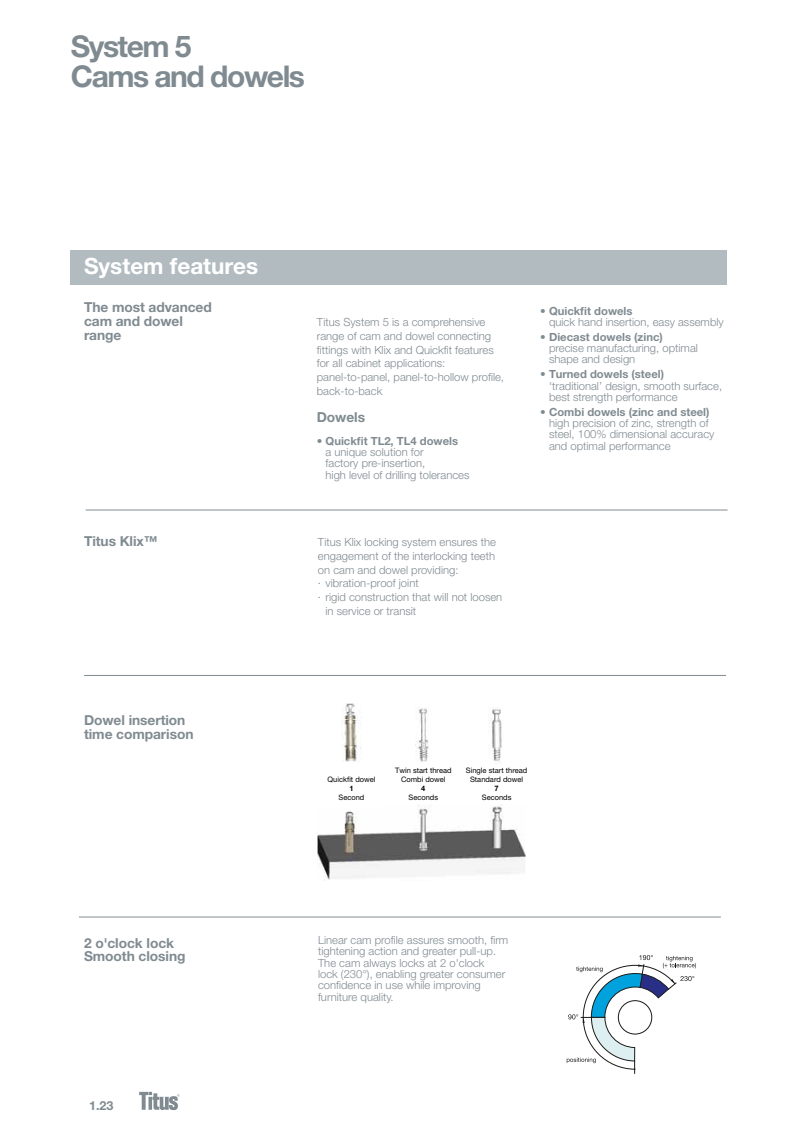
<style>
.page{position:relative;width:798px;height:1127px;background:#fff}
.page>*{position:absolute;margin:0;border:0;box-sizing:border-box;transform-origin:0 0}
.t1{font:700 30px/30px "Helvetica Neue LT Pro";letter-spacing:-.05em;color:#808b91}
.t2{font:700 22.5px "Helvetica Neue LT Pro";color:#fff}
.t3{font:700 13.75px/13.8px "Helvetica Neue LT Pro";letter-spacing:-.005em;color:#808b91}
.t4{font:700 12.5px "Helvetica Neue LT Pro";color:#808b91}
.t5{font:300 11.25px/11.2px "Helvetica Neue LT Pro";color:#808b91}
.t6{font:700 11.25px "Helvetica Neue LT Pro";color:#808b91}
.t7{font:7.5px/9px "Helvetica Neue LT Pro";color:#000;text-align:center}
.t8{font:700 7.5px "Helvetica Neue LT Pro";color:#000}
</style>
<div class="page">
<svg style="left:139px;top:1092px;width:40px;height:18px"></svg>
<div style="left:71px;top:250px;width:655px;height:35px;background:#b2bbc0"></div>
<hr style="left:86px;top:510px;width:641px;height:1px;background:#808b91">
<hr style="left:84px;top:675px;width:641px;height:1px;background:#808b91">
<hr style="left:79px;top:917px;width:641px;height:1px;background:#808b91">
<svg style="left:566px;top:955px;width:130px;height:119px"></svg>
<img style="left:318px;top:805px;width:207px;height:76px">
<img style="left:342px;top:703px;width:19px;height:59px">
<img style="left:415px;top:708px;width:14px;height:54px">
<img style="left:488px;top:709px;width:14px;height:53px">
<div style="left:322px;top:777px;width:58px;height:32px;background:#fff"></div>
<h1 class="t1" style="left:71px;top:30px;width:235px">System 5<br>Cams and dowels</h1>
<h2 class="t2" style="left:84px;top:252px;width:176px">System features</h2>
<p class="t3" style="left:84px;top:300px;width:129px">The most advanced cam and dowel range</p>
<p class="t3" style="left:84px;top:534px;width:75px">Titus Klix™</p>
<p class="t3" style="left:84px;top:713px;width:111px">Dowel insertion time comparison</p>
<p class="t3" style="left:84px;top:935px;width:103px">2 o'clock lock<br>Smooth closing</p>
<p class="t4" style="left:89px;top:1098px;width:26px">1.23</p>
<p class="t5" style="left:317px;top:315px;width:189px;line-height:13.8px">Titus System 5 is a comprehensive range of cam and dowel connecting fittings with Klix and Quickfit features for all cabinet applications: panel-to-panel, panel-to-hollow profile, back-to-back</p>
<p class="t3" style="left:317px;top:410px;width:50px">Dowels</p>
<p class="t6" style="left:317px;top:434px;width:143px">• Quickfit TL2, TL4 dowels</p>
<p class="t5" style="left:325px;top:446px;width:145px">a unique solution for<br>factory pre-insertion,<br>high level of drilling tolerances</p>
<p class="t5" style="left:318px;top:536px;width:179px">Titus Klix locking system ensures the</p>
<p class="t5" style="left:318px;top:550px;width:178px">engagement of the interlocking teeth</p>
<p class="t5" style="left:318px;top:564px;width:142px">on cam and dowel providing:</p>
<p class="t5" style="left:318px;top:577px;width:102px">· vibration-proof joint</p>
<p class="t5" style="left:318px;top:591px;width:186px">· rigid construction that will not loosen</p>
<p class="t5" style="left:325px;top:605px;width:92px">in service or transit</p>
<p class="t6" style="left:540px;top:303px;width:94px">• Quickfit dowels</p>
<p class="t5" style="left:549px;top:316px;width:176px">quick hand insertion, easy assembly</p>
<p class="t6" style="left:540px;top:330px;width:124px">• Diecast dowels (zinc)</p>
<p class="t5" style="left:549px;top:342px;width:150px">precise manufacturing, optimal shape and design</p>
<p class="t6" style="left:540px;top:367px;width:125px">• Turned dowels (steel)</p>
<p class="t5" style="left:549px;top:380px;width:174px">‘traditional’ design, smooth surface, best strength performance</p>
<p class="t6" style="left:540px;top:405px;width:171px">• Combi dowels (zinc and steel)</p>
<p class="t5" style="left:549px;top:417px;width:167px">high precision of zinc, strength of steel, 100% dimensional accuracy and optimal performance</p>
<p class="t7" style="left:327px;top:775px;width:49px">Quickfit dowel</p>
<p class="t8" style="left:349px;top:784px;width:6px">1</p>
<p class="t7" style="left:338px;top:793px;width:27px">Second</p>
<p class="t7" style="left:395px;top:766px;width:58px">Twin start thread<br>Combi dowel</p>
<p class="t8" style="left:421px;top:784px;width:6px">4</p>
<p class="t7" style="left:408px;top:793px;width:31px">Seconds</p>
<p class="t7" style="left:465px;top:766px;width:63px">Single start thread<br>Standard dowel</p>
<p class="t8" style="left:494px;top:784px;width:6px">7</p>
<p class="t7" style="left:481px;top:793px;width:31px">Seconds</p>
<p class="t5" style="left:318px;top:934px;width:192px">Linear cam profile assures smooth, firm tightening action and greater pull-up.<br>The cam always locks at 2 o'clock<br>lock (230°), enabling greater consumer confidence in use while improving furniture quality.</p>
</div>
